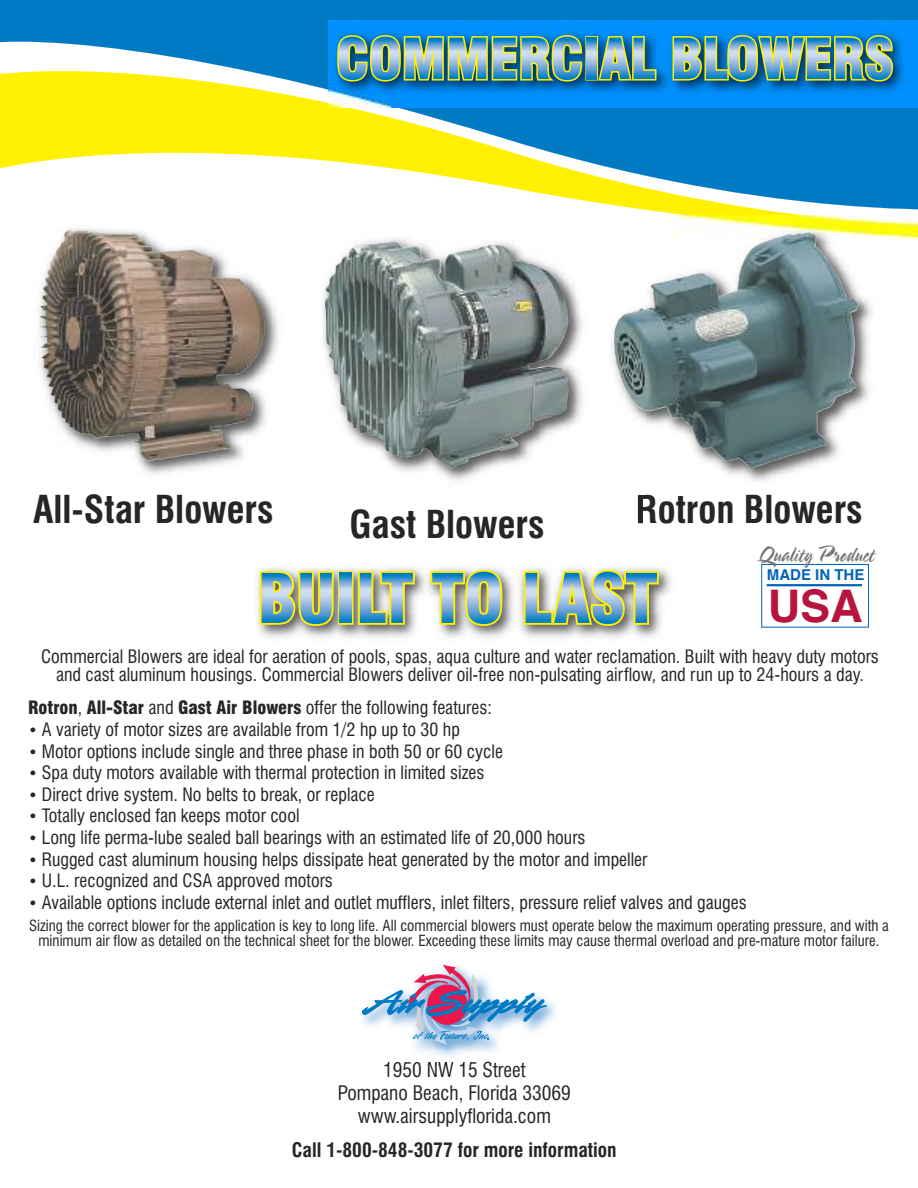
<style>
.page{position:relative;width:918px;height:1188px;background:#fff}
.page>*{position:absolute;margin:0;border:0;box-sizing:border-box;transform-origin:0 0}
.t1{font:700 45px "Helvetica";color:#b7153d}
.t2{font:700 condensed 37.5px "Swiss 721 BT";color:#272627}
.t3{font:24px "Spring LP";letter-spacing:.005em;color:#74767a;scale:.8 1}
.t4{font:condensed 19.5px/23.4px "Swiss 721 BT";color:#272627;text-align:center}
.t5{font:700 condensed 19.5px "Swiss 721 BT";color:#272627}
.t6{font:condensed 18px/18px "Swiss 721 BT";color:#272627;text-align:center}
.t7{font:condensed 15px/15px "Swiss 721 BT";color:#272627;text-align:center}
.t8{font:700 15px "Helvetica";color:#0064ba}
.s1{font-weight:900}
.s2{font-size:16.5px}
</style>
<div class="page">
<svg style="left:0;top:0;width:918px;height:215px;background:#1a87c3"></svg>
<img style="left:0;top:42px;width:918px;height:168px">
<img style="left:667px;top:215px;width:251px;height:266px">
<img style="left:646px;top:232px;width:213px;height:236px">
<img style="left:323px;top:238px;width:323px;height:285px">
<img style="left:614px;top:308px;width:32px;height:103px">
<img style="left:638px;top:495px;width:8px;height:29px">
<img style="left:324px;top:240px;width:245px;height:228px">
<img style="left:257px;top:567px;width:414px;height:71px">
<div style="left:338px;top:571px;width:16px;height:54px;border:4px solid #fff101"></div>
<svg style="left:258px;top:569px;width:78px;height:59px;background:#99b7a3"></svg>
<svg style="left:340px;top:573px;width:12px;height:50px"></svg>
<svg style="left:356px;top:569px;width:61px;height:58px;background:#9eb8a4"></svg>
<svg style="left:428px;top:568px;width:77px;height:60px;background:#a5bdac"></svg>
<svg style="left:522px;top:567px;width:139px;height:61px;background:#a3bca8"></svg>
<img style="left:387px;top:999px;width:169px;height:65px">
<img style="left:387px;top:1062px;width:138px;height:1px">
<svg style="left:362px;top:965px;width:184px;height:79px"></svg>
<img style="left:0;top:192px;width:322px;height:282px">
<img style="left:39px;top:230px;width:226px;height:232px">
<img style="left:329px;top:20px;width:589px;height:87px">
<img style="left:336px;top:27px;width:248px;height:55px">
<svg style="left:587px;top:38px;width:10px;height:41px"></svg>
<svg style="left:597px;top:27px;width:61px;height:55px;background:#4d98af"></svg>
<svg style="left:671px;top:27px;width:224px;height:55px;background:#5d9fad"></svg>
<div style="left:761px;top:564px;width:108px;height:63px;border:1px solid #0064ba"></div>
<hr style="left:767px;top:584px;width:95px;height:2px;background:#0064ba">
<h2 class="t2" style="left:33px;top:495px;width:242px">All-Star Blowers</h2>
<h2 class="t2" style="left:350px;top:510px;width:197px">Gast Blowers</h2>
<h2 class="t2" style="left:636px;top:495px;width:229px">Rotron Blowers</h2>
<h3 class="t3" style="left:758px;top:545px;width:147px">Quality Product</h3>
<p class="t8" style="left:767px;top:569px;width:99px">MADE IN THE</p>
<h1 class="t1" style="left:768px;top:587px;width:97px">USA</h1>
<p class="t6" style="left:41px;top:649px;width:839px">Commercial Blowers are ideal for aeration of pools, spas, aqua culture and water reclamation. Built with heavy duty motors and cast aluminum housings. Commercial Blowers deliver oil-free non-pulsating airflow, and run up to 24-hours a day.</p>
<p class="t6" style="left:28px;top:700px;width:465px"><span class="s1">Rotron</span>, <span class="s1">All-Star</span> and <span class="s1">Gast Air Blowers</span> offer the following features:</p>
<p class="t6" style="left:28px;top:722px;width:433px"><span class="s2">•</span> A variety of motor sizes are available from 1/2 hp up to 30 hp</p>
<p class="t6" style="left:28px;top:744px;width:476px"><span class="s2">•</span> Motor options include single and three phase in both 50 or 60 cycle</p>
<p class="t6" style="left:28px;top:765px;width:458px"><span class="s2">•</span> Spa duty motors available with thermal protection in limited sizes</p>
<p class="t6" style="left:28px;top:787px;width:348px"><span class="s2">•</span> Direct drive system. No belts to break, or replace</p>
<p class="t6" style="left:28px;top:808px;width:273px"><span class="s2">•</span> Totally enclosed fan keeps motor cool</p>
<p class="t6" style="left:28px;top:830px;width:559px"><span class="s2">•</span> Long life perma-lube sealed ball bearings with an estimated life of 20,000 hours</p>
<p class="t6" style="left:28px;top:852px;width:621px"><span class="s2">•</span> Rugged cast aluminum housing helps dissipate heat generated by the motor and impeller</p>
<p class="t6" style="left:28px;top:873px;width:306px"><span class="s2">•</span> U.L. recognized and CSA approved motors</p>
<p class="t6" style="left:28px;top:895px;width:720px"><span class="s2">•</span> Available options include external inlet and outlet mufflers, inlet filters, pressure relief valves and gauges</p>
<p class="t7" style="left:29px;top:919px;width:861px">Sizing the correct blower for the application is key to long life. All commercial blowers must operate below the maximum operating pressure, and with a minimum air flow as detailed on the technical sheet for the blower. Exceeding these limits may cause thermal overload and pre-mature motor failure.</p>
<p class="t4" style="left:338px;top:1059px;width:235px">1950 NW 15 Street<br>Pompano Beach, Florida 33069 www.airsupplyflorida.com</p>
<p class="t5" style="left:292px;top:1143px;width:326px">Call 1-800-848-3077 for more information</p>
</div>
